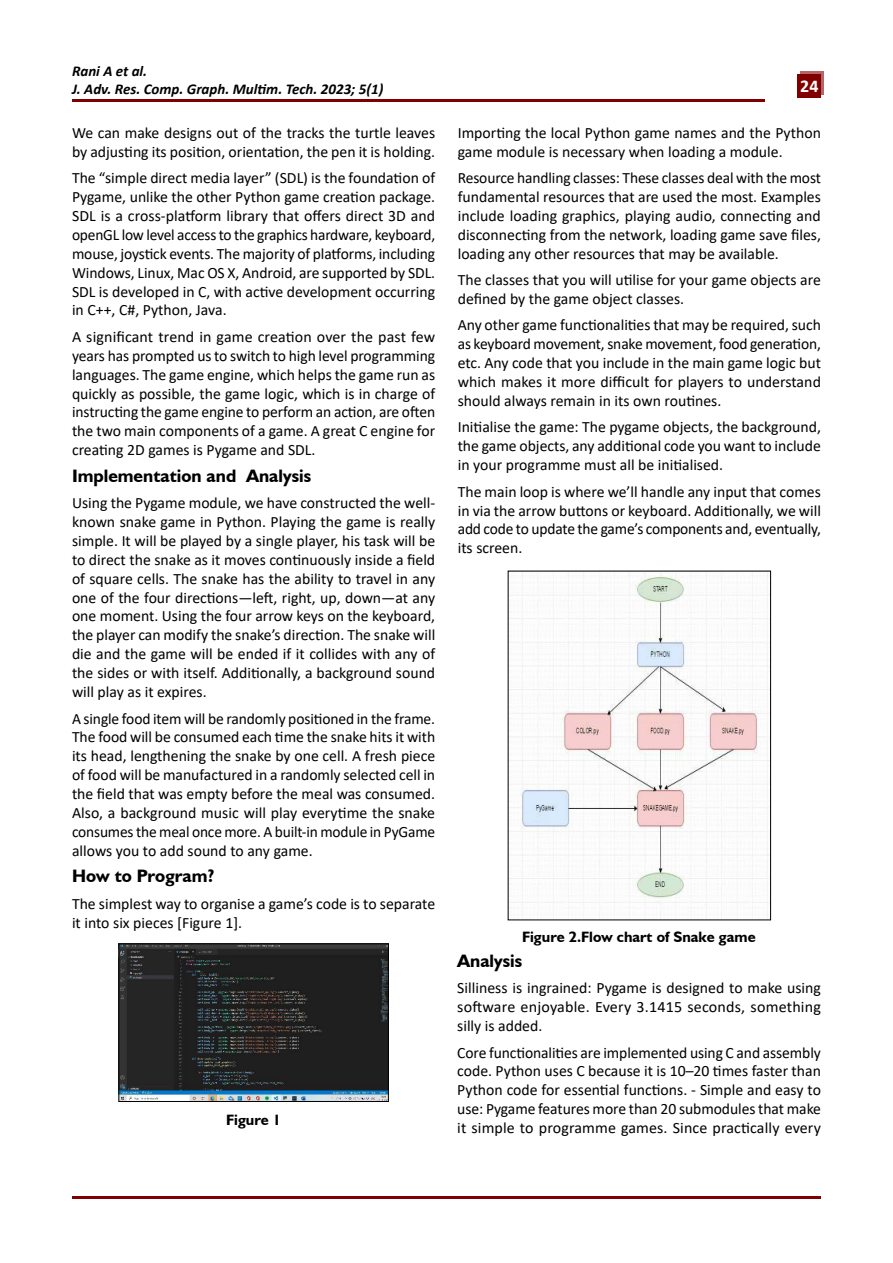
<style>
.page{position:relative;width:893px;height:1263px;background:#fff}
.page>*{position:absolute;margin:0;border:0;box-sizing:border-box;transform-origin:0 0}
.t1{font:700 18px "Humanist 521 BT";color:#000}
.t2{font:700 18px "Calibri";color:#fff}
.t3{font:15.75px/18.9px "Calibri";color:#000;text-align:justify}
.t4{font:italic 700 15px/18px "Calibri";color:#000}
.t5{font:700 15px "Humanist 521 BT";color:#000}
</style>
<div class="page">
<div style="left:801px;top:71px;width:23px;height:23px;background:#b46666"></div>
<div style="left:798px;top:74px;width:23px;height:23px;background:#800000"></div>
<hr style="left:72px;top:100px;width:693px;height:2px;background:#800000">
<hr style="left:72px;top:1196px;width:749px;height:2px;background:#800000">
<img style="left:120px;top:945px;width:267px;height:155px">
<div style="left:118px;top:943px;width:271px;height:159px;border:1px solid #000"></div>
<img style="left:510px;top:573px;width:259px;height:345px">
<p class="t4" style="left:72px;top:61px;width:313px">Rani A et al.<br>J. Adv. Res. Comp. Graph. Multim. Tech. 2023; 5(1)</p>
<p class="t3" style="left:72px;top:123px;width:365px">We can make designs out of the tracks the turtle leaves by adjusting its position, orientation, the pen it is holding.</p>
<p class="t3" style="left:72px;top:168px;width:365px">The “simple direct media layer” (SDL) is the foundation of Pygame, unlike the other Python game creation package.<br>SDL is a cross-platform library that offers direct 3D and openGL low level access to the graphics hardware, keyboard, mouse, joystick events. The majority of platforms, including Windows, Linux, Mac OS X, Android, are supported by SDL.<br>SDL is developed in C, with active development occurring in C++, C#, Python, Java.</p>
<p class="t3" style="left:72px;top:327px;width:365px">A significant trend in game creation over the past few years has prompted us to switch to high level programming languages. The game engine, which helps the game run as quickly as possible, the game logic, which is in charge of instructing the game engine to perform an action, are often the two main components of a game. A great C engine for creating 2D games is Pygame and SDL.</p>
<p class="t1" style="left:72px;top:464px;width:241px">Implementation and Analysis</p>
<p class="t3" style="left:72px;top:493px;width:365px">Using the Pygame module, we have constructed the well&shy;known snake game in Python. Playing the game is really simple. It will be played by a single player, his task will be to direct the snake as it moves continuously inside a field of square cells. The snake has the ability to travel in any one of the four directions—left, right, up, down—at any one moment. Using the four arrow keys on the keyboard, the player can modify the snake’s direction. The snake will die and the game will be ended if it collides with any of the sides or with itself. Additionally, a background sound will play as it expires.</p>
<p class="t3" style="left:72px;top:708px;width:365px">A single food item will be randomly positioned in the frame.<br>The food will be consumed each time the snake hits it with its head, lengthening the snake by one cell. A fresh piece of food will be manufactured in a randomly selected cell in the field that was empty before the meal was consumed.<br>Also, a background music will play everytime the snake consumes the meal once more. A built-in module in PyGame allows you to add sound to any game.</p>
<p class="t1" style="left:72px;top:865px;width:144px">How to Program?</p>
<p class="t3" style="left:72px;top:893px;width:365px">The simplest way to organise a game’s code is to separate it into six pieces [Figure 1].</p>
<p class="t5" style="left:226px;top:1110px;width:56px">Figure 1</p>
<p class="t2" style="left:800px;top:74px;width:20px">24</p>
<p class="t3" style="left:458px;top:123px;width:365px">Importing the local Python game names and the Python game module is necessary when loading a module.</p>
<p class="t3" style="left:458px;top:168px;width:365px">Resource handling classes: These classes deal with the most fundamental resources that are used the most. Examples include loading graphics, playing audio, connecting and disconnecting from the network, loading game save files, loading any other resources that may be available.</p>
<p class="t3" style="left:458px;top:270px;width:365px">The classes that you will utilise for your game objects are defined by the game object classes.</p>
<p class="t3" style="left:458px;top:315px;width:365px">Any other game functionalities that may be required, such as keyboard movement, snake movement, food generation, etc. Any code that you include in the main game logic but which makes it more difficult for players to understand should always remain in its own routines.</p>
<p class="t3" style="left:458px;top:417px;width:365px">Initialise the game: The pygame objects, the background, the game objects, any additional code you want to include in your programme must all be initialised.</p>
<p class="t3" style="left:458px;top:482px;width:365px">The main loop is where we’ll handle any input that comes in via the arrow buttons or keyboard. Additionally, we will add code to update the game’s components and, eventually, its screen.</p>
<p class="t5" style="left:522px;top:928px;width:235px">Figure 2.Flow chart of Snake game</p>
<p class="t1" style="left:457px;top:949px;width:66px">Analysis</p>
<p class="t3" style="left:457px;top:978px;width:365px">Silliness is ingrained: Pygame is designed to make using software enjoyable. Every 3.1415 seconds, something silly is added.</p>
<p class="t3" style="left:457px;top:1042px;width:365px">Core functionalities are implemented using C and assembly code. Python uses C because it is 10–20 times faster than Python code for essential functions. - Simple and easy to use: Pygame features more than 20 submodules that make it simple to programme games. Since practically every</p>
</div>
